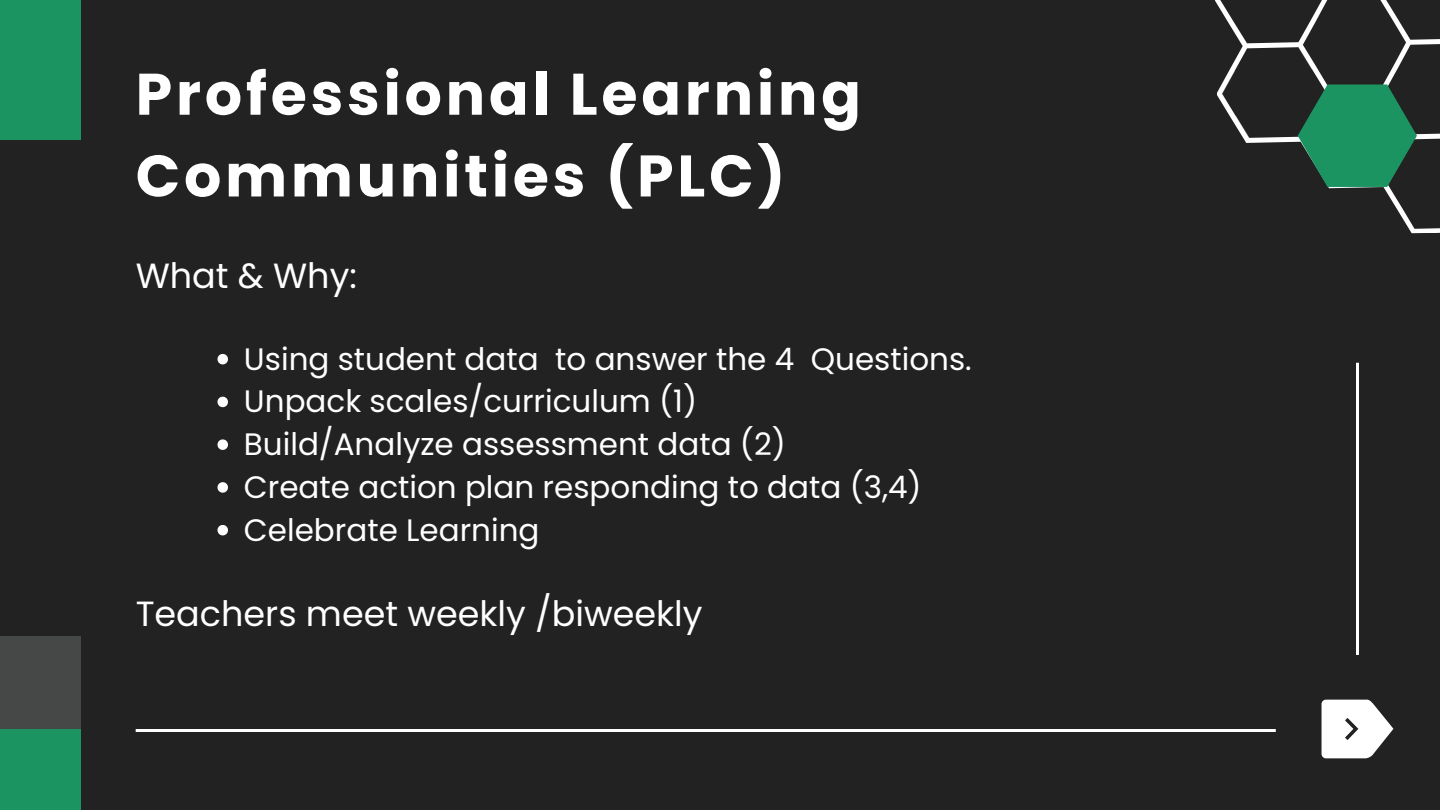
<style>
.page{position:relative;width:1440px;height:810px;background:#222}
.page>*{position:absolute;margin:0;border:0;box-sizing:border-box;transform-origin:0 0}
.t1{font:700 58.5px/81.8px "Poppins";letter-spacing:.065em;color:#fff}
.t2{font:35px "Poppins";color:#fff}
.t3{font:31px "Poppins";color:#fff}
</style>
<div class="page">
<div style="left:0;top:0;width:81px;height:139px;background:#1b9461"></div>
<div style="left:0;top:637px;width:81px;height:92px;background:#464747"></div>
<svg style="left:1322px;top:700px;width:71px;height:58px"></svg>
<div style="left:0;top:729px;width:81px;height:81px;background:#1b9461"></div>
<hr style="left:136px;top:729px;width:1140px;height:3px;background:#fff">
<hr style="left:1356px;top:363px;width:3px;height:292px;background:#fff">
<svg style="left:1215px;top:0;width:225px;height:234px"></svg>
<svg style="left:1298px;top:84px;width:119px;height:103px"></svg>
<svg style="left:217px;top:354px;width:11px;height:10px"></svg>
<svg style="left:217px;top:397px;width:11px;height:10px"></svg>
<svg style="left:217px;top:439px;width:11px;height:11px"></svg>
<svg style="left:217px;top:482px;width:11px;height:11px"></svg>
<svg style="left:217px;top:525px;width:11px;height:10px"></svg>
<h1 class="t1" style="left:136px;top:53px;width:727px">Professional Learning<br>Communities (PLC)</h1>
<p class="t2" style="left:136px;top:251px;width:223px">What &amp; Why:</p>
<p class="t3" style="left:244px;top:337px;width:729px">Using student data to answer the 4 Questions.</p>
<h2 class="t3" style="left:244px;top:380px;width:455px">Unpack scales/curriculum (1)</h2>
<p class="t3" style="left:244px;top:423px;width:543px">Build/Analyze assessment data (2)</p>
<p class="t3" style="left:244px;top:465px;width:679px">Create action plan responding to data (3,4)</p>
<p class="t3" style="left:244px;top:508px;width:297px">Celebrate Learning</p>
<p class="t2" style="left:136px;top:589px;width:568px">Teachers meet weekly /biweekly</p>
</div>
